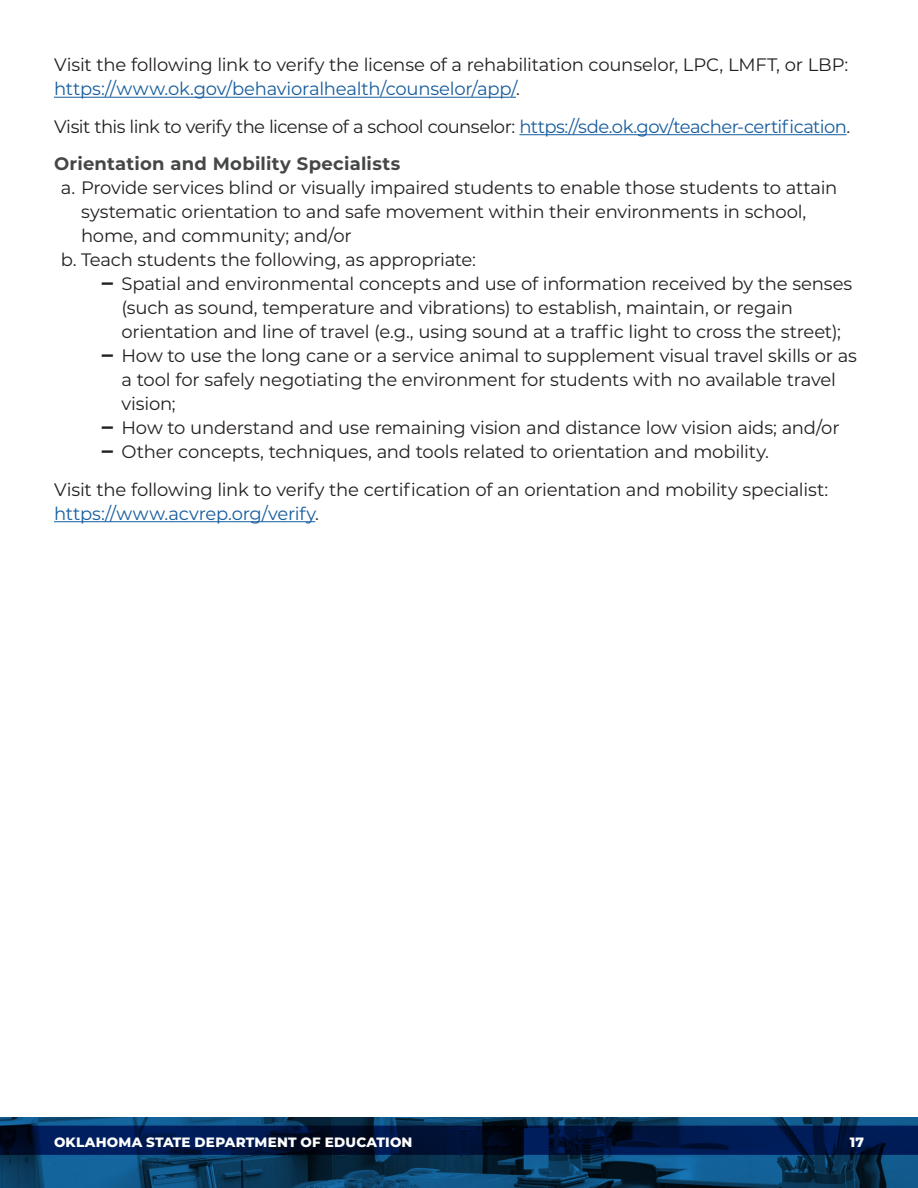
<style>
.page{position:relative;width:918px;height:1188px;background:#fff}
.page>*{position:absolute;margin:0;border:0;box-sizing:border-box;transform-origin:0 0}
.t1{font:18px/24px "Montserrat";letter-spacing:-.015em;color:#231f20}
.t2{font:18px "Montserrat";letter-spacing:-.035em;color:#231f20}
.t3{font:700 18px "Montserrat";letter-spacing:.015em;color:#454647}
.t4{font:800 13.5px "Montserrat";letter-spacing:.015em;color:#fff}
.s1{color:#175d9e}
.s2{font-weight:900}
</style>
<div class="page">
<img style="left:0;top:1118px;width:918px;height:70px">
<hr style="left:54px;top:97px;width:462px;height:1px;background:#175d9e">
<hr style="left:519px;top:134px;width:328px;height:1px;background:#175d9e">
<hr style="left:54px;top:521px;width:261px;height:1px;background:#175d9e">
<p class="t1" style="left:54px;top:52px;width:796px">Visit the following link to verify the license of a rehabilitation counselor, LPC, LMFT, or LBP: <span class="s1">https://www.ok.gov/behavioralhealth/counselor/app/</span>.</p>
<p class="t2" style="left:54px;top:114px;width:798px">Visit this link to verify the license of a school counselor: <span class="s1">https://sde.ok.gov/teacher-certification</span>.</p>
<h4 class="t3" style="left:54px;top:151px;width:348px">Orientation and Mobility Specialists</h4>
<p class="t1" style="left:81px;top:175px;width:758px;text-indent:-20px">a. Provide services blind or visually impaired students to enable those students to attain systematic orientation to and safe movement within their environments in school, home, and community; and/or</p>
<p class="t1" style="left:61px;top:247px;width:417px">b. Teach students the following, as appropriate:</p>
<p class="t1" style="left:122px;top:271px;width:732px;text-indent:-20px"><span class="s2">‒</span> Spatial and environmental concepts and use of information received by the senses (such as sound, temperature and vibrations) to establish, maintain, or regain orientation and line of travel (e.g., using sound at a traffic light to cross the street);</p>
<p class="t1" style="left:122px;top:343px;width:737px;text-indent:-20px"><span class="s2">‒</span> How to use the long cane or a service animal to supplement visual travel skills or as a tool for safely negotiating the environment for students with no available travel vision;</p>
<p class="t1" style="left:101px;top:415px;width:740px"><span class="s2">‒</span> How to understand and use remaining vision and distance low vision aids; and/or</p>
<p class="t1" style="left:101px;top:439px;width:669px"><span class="s2">‒</span> Other concepts, techniques, and tools related to orientation and mobility.</p>
<p class="t1" style="left:54px;top:477px;width:776px">Visit the following link to verify the certification of an orientation and mobility specialist: <span class="s1">https://www.acvrep.org/verify</span>.</p>
<p class="t4" style="left:54px;top:1132px;width:360px">OKLAHOMA STATE DEPARTMENT OF EDUCATION</p>
<p class="t4" style="left:850px;top:1132px;width:16px">17</p>
</div>
